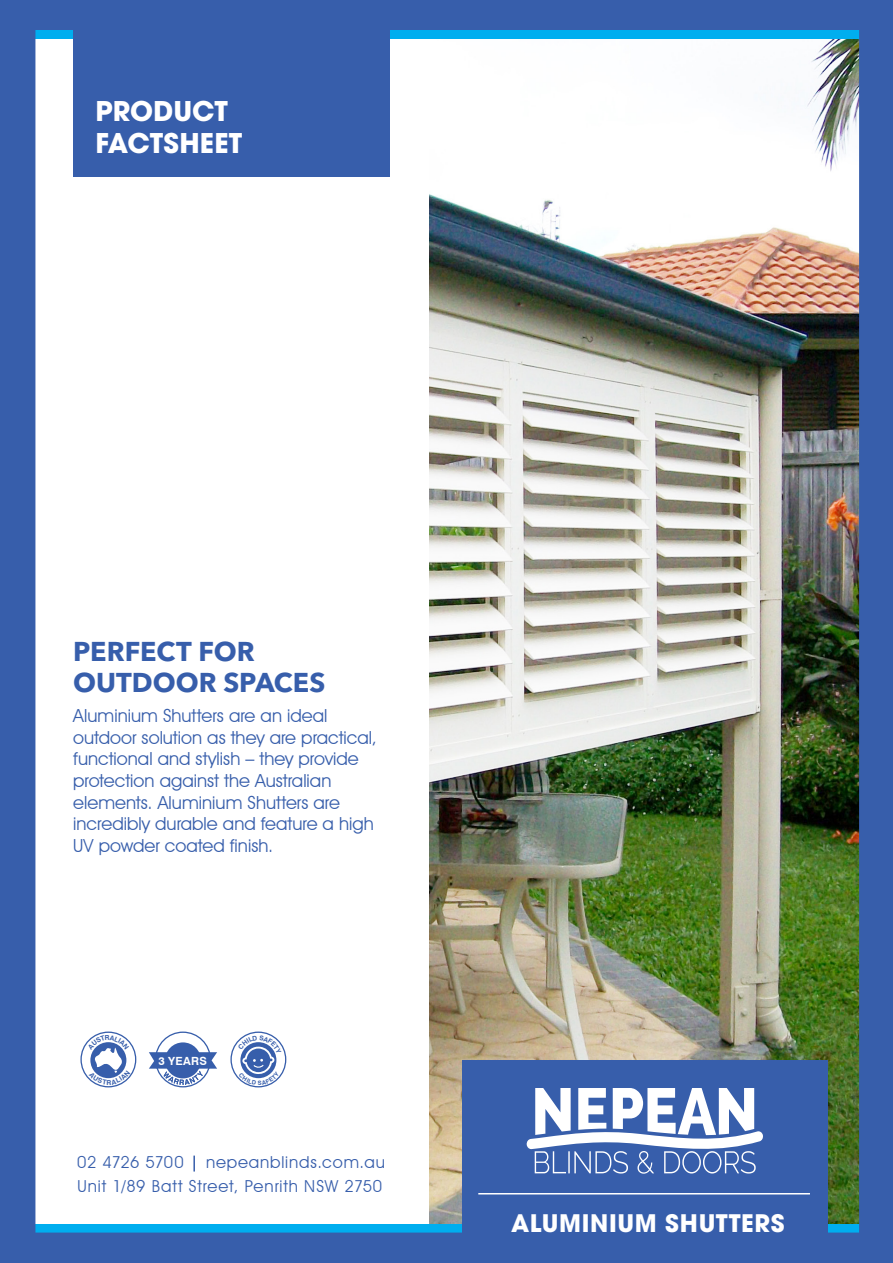
<style>
.page{position:relative;width:893px;height:1263px;background:#fff}
.page>*{position:absolute;margin:0;border:0;box-sizing:border-box;transform-origin:0 0}
.Body{font:700 27px/31.5px "Avenir Next LT Pro";color:#375eab}
.t1{font:700 27px "ITC Avant Garde Pro";color:#fff}
.t2{font:700 24px "ITC Avant Garde Pro";letter-spacing:.03em;color:#fff}
.Body-2{font:18px/21.6px "Avant Garde IT Cby BT";color:#375eab}
.t3{font:16.5px "Avant Garde IT Cby BT";letter-spacing:.05em;color:#375eab}
.t4{font:16.5px "Avant Garde IT Cby BT";letter-spacing:.005em;color:#375eab}
.Sub-head{font:700 11.25px "Swiss 721 BT";letter-spacing:.03em;color:#fff}
</style>
<div class="page">
<img style="left:0;top:0;width:893px;height:1263px">
<div style="left:462px;top:1060px;width:365px;height:197px;background:#375eab"></div>
<hr style="left:478px;top:1193px;width:332px;height:1px;background:#fff">
<svg style="left:526px;top:1088px;width:237px;height:86px"></svg>
<div style="left:73px;top:23px;width:317px;height:154px;background:#375eab"></div>
<svg style="left:238px;top:1035px;width:43px;height:50px"></svg>
<svg style="left:88px;top:1035px;width:42px;height:49px"></svg>
<p class="t1" style="left:96px;top:93px;width:134px">PRODUCT</p>
<p class="t1" style="left:96px;top:125px;width:148px">FACTSHEET</p>
<p class="Body" style="left:73px;top:635px;width:254px">PERFECT FOR<br>OUTDOOR SPACES</p>
<p class="Body-2" style="left:73px;top:705px;width:305px">Aluminium Shutters are an ideal outdoor solution as they are practical, functional and stylish – they provide protection against the Australian elements. Aluminium Shutters are incredibly durable and feature a high UV powder coated finish.</p>
<p class="Sub-head" style="left:158px;top:1054px;width:50px">3 YEARS</p>
<p class="t4" style="left:77px;top:1152px;width:108px">02 4726 5700</p>
<p class="t3" style="left:206px;top:1152px;width:180px">nepeanblinds.com.au</p>
<p class="t3" style="left:77px;top:1176px;width:306px">Unit 1/89 Batt Street, Penrith NSW 2750</p>
<p class="t2" style="left:511px;top:1207px;width:275px">ALUMINIUM SHUTTERS</p>
</div>
